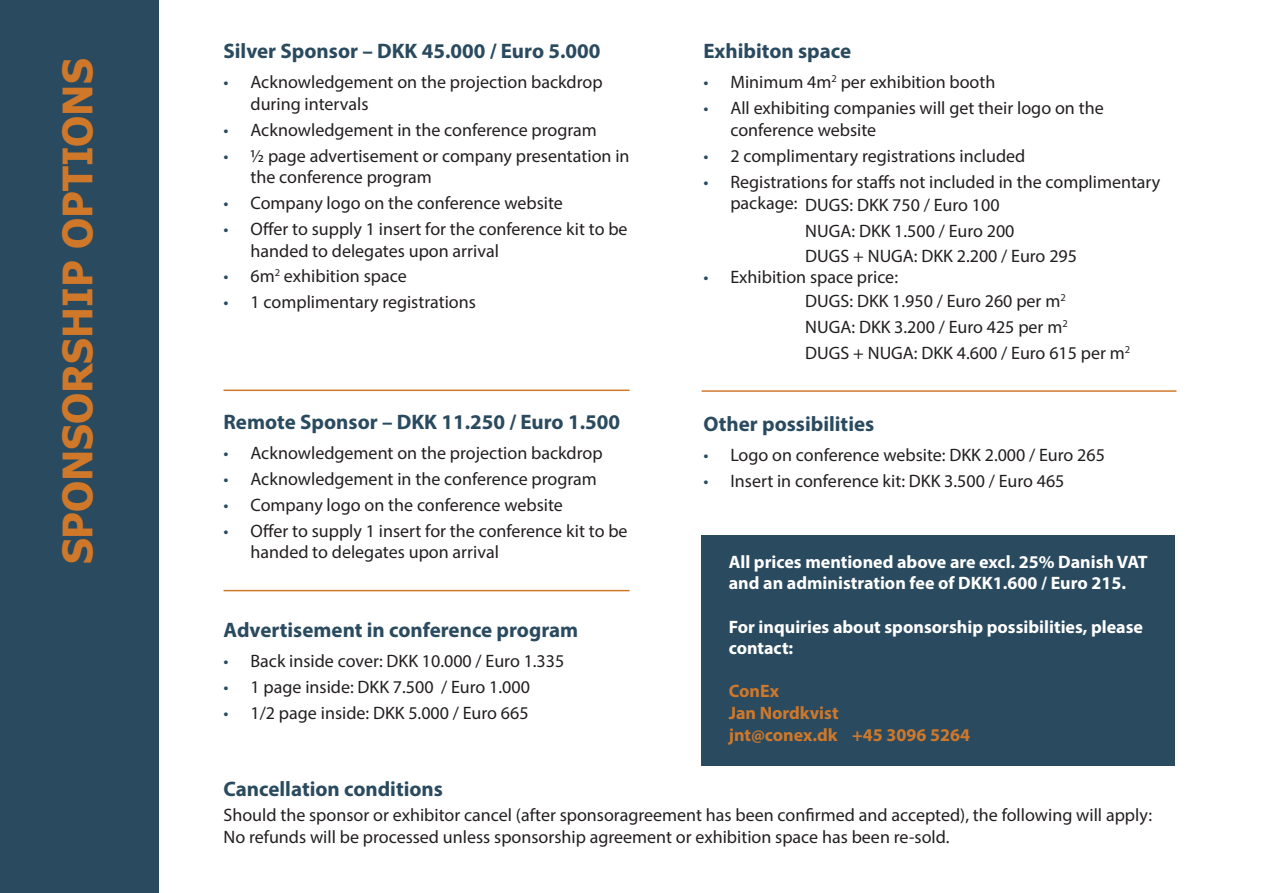
<style>
.page{position:relative;width:1263px;height:893px;background:#fff}
.page>*{position:absolute;margin:0;border:0;box-sizing:border-box;transform-origin:0 0}
.t1{font:700 40.5px "Tahoma";color:#cf782a}
.t2{font:700 21px "Myriad Pro";color:#2a4a5f}
.t3{font:18px/21.6px "Myriad Pro";color:#231f20}
.t4{font:700 18px/21.6px "Myriad Pro";color:#fff}
.t5{font:700 18px "Myriad Pro";color:#cf782a}
.s1{color:#2a4a5f}
</style>
<div class="page">
<hr style="left:223px;top:390px;width:406px;height:1px;background:#cf782a">
<div style="left:0;top:0;width:158px;height:893px;background:#2a4a5f"></div>
<hr style="left:223px;top:590px;width:406px;height:1px;background:#cf782a">
<hr style="left:702px;top:390px;width:474px;height:2px;background:#cf782a">
<div style="left:702px;top:536px;width:473px;height:230px;background:#2a4a5f"></div>
<p class="t1" style="left:49px;top:564px;width:507px;rotate:-90deg">SPONSORSHIP OPTIONS</p>
<p class="t2" style="left:223px;top:38px;width:378px">Silver Sponsor – DKK 45.000 / Euro 5.000</p>
<p class="t3" style="left:250px;top:71px;width:354px;text-indent:-27px"><span class="s1">•</span> Acknowledgement on the projection backdrop during intervals</p>
<p class="t3" style="left:223px;top:119px;width:375px"><span class="s1">•</span> Acknowledgement in the conference program</p>
<p class="t3" style="left:250px;top:145px;width:381px;text-indent:-27px"><span class="s1">•</span> ½ page advertisement or company presentation in the conference program</p>
<p class="t3" style="left:223px;top:192px;width:341px"><span class="s1">•</span> Company logo on the conference website</p>
<p class="t3" style="left:250px;top:218px;width:379px;text-indent:-27px"><span class="s1">•</span> Offer to supply 1 insert for the conference kit to be handed to delegates upon arrival</p>
<p class="t3" style="left:223px;top:265px;width:185px"><span class="s1">•</span> 6m<sup>2</sup> exhibition space</p>
<p class="t3" style="left:223px;top:291px;width:254px"><span class="s1">•</span> 1 complimentary registrations</p>
<p class="t2" style="left:223px;top:408px;width:398px">Remote Sponsor – DKK 11.250 / Euro 1.500</p>
<p class="t3" style="left:223px;top:442px;width:381px"><span class="s1">•</span> Acknowledgement on the projection backdrop</p>
<p class="t3" style="left:223px;top:468px;width:375px"><span class="s1">•</span> Acknowledgement in the conference program</p>
<p class="t3" style="left:223px;top:493px;width:341px"><span class="s1">•</span> Company logo on the conference website</p>
<p class="t3" style="left:250px;top:519px;width:379px;text-indent:-27px"><span class="s1">•</span> Offer to supply 1 insert for the conference kit to be handed to delegates upon arrival</p>
<p class="t2" style="left:223px;top:616px;width:356px">Advertisement in conference program</p>
<p class="t3" style="left:223px;top:650px;width:342px"><span class="s1">•</span> Back inside cover: DKK 10.000 / Euro 1.335</p>
<p class="t3" style="left:223px;top:676px;width:308px"><span class="s1">•</span> 1 page inside: DKK 7.500 / Euro 1.000</p>
<p class="t3" style="left:223px;top:702px;width:307px"><span class="s1">•</span> 1/2 page inside: DKK 5.000 / Euro 665</p>
<p class="t2" style="left:703px;top:38px;width:149px">Exhibiton space</p>
<p class="t3" style="left:703px;top:71px;width:294px"><span class="s1">•</span> Minimum 4m<sup>2</sup> per exhibition booth</p>
<p class="t3" style="left:730px;top:97px;width:375px;text-indent:-27px"><span class="s1">•</span> All exhibiting companies will get their logo on the conference website</p>
<p class="t3" style="left:703px;top:145px;width:323px"><span class="s1">•</span> 2 complimentary registrations included</p>
<p class="t3" style="left:730px;top:170px;width:432px;line-height:23.2px;text-indent:-27px"><span class="s1">•</span> Registrations for staffs not included in the complimentary package: DUGS: DKK 750 / Euro 100</p>
<p class="t3" style="left:805px;top:219px;width:211px">NUGA: DKK 1.500 / Euro 200</p>
<p class="t3" style="left:805px;top:245px;width:273px">DUGS + NUGA: DKK 2.200 / Euro 295</p>
<p class="t3" style="left:703px;top:266px;width:196px"><span class="s1">•</span> Exhibition space price:</p>
<p class="t3" style="left:805px;top:290px;width:262px">DUGS: DKK 1.950 / Euro 260 per m<sup>2</sup></p>
<p class="t3" style="left:805px;top:316px;width:264px">NUGA: DKK 3.200 / Euro 425 per m<sup>2</sup></p>
<p class="t3" style="left:805px;top:342px;width:326px">DUGS + NUGA: DKK 4.600 / Euro 615 per m<sup>2</sup></p>
<p class="t2" style="left:703px;top:410px;width:172px">Other possibilities</p>
<p class="t3" style="left:703px;top:444px;width:403px"><span class="s1">•</span> Logo on conference website: DKK 2.000 / Euro 265</p>
<p class="t3" style="left:703px;top:470px;width:363px"><span class="s1">•</span> Insert in conference kit: DKK 3.500 / Euro 465</p>
<p class="t4" style="left:729px;top:550px;width:420px">All prices mentioned above are excl. 25% Danish VAT and an administration fee of DKK1.600 / Euro 215.</p>
<p class="t4" style="left:729px;top:615px;width:416px">For inquiries about sponsorship possibilities, please contact:</p>
<p class="t5" style="left:729px;top:679px;width:52px">ConEx</p>
<p class="t5" style="left:729px;top:701px;width:111px">Jan Nordkvist</p>
<p class="t5" style="left:729px;top:723px;width:243px">jnt@conex.dk +45 3096 5264</p>
<p class="t2" style="left:223px;top:775px;width:221px">Cancellation conditions</p>
<p class="t3" style="left:223px;top:804px;width:930px">Should the sponsor or exhibitor cancel (after sponsoragreement has been confirmed and accepted), the following will apply:<br>No refunds will be processed unless sponsorship agreement or exhibition space has been re-sold.</p>
</div>
